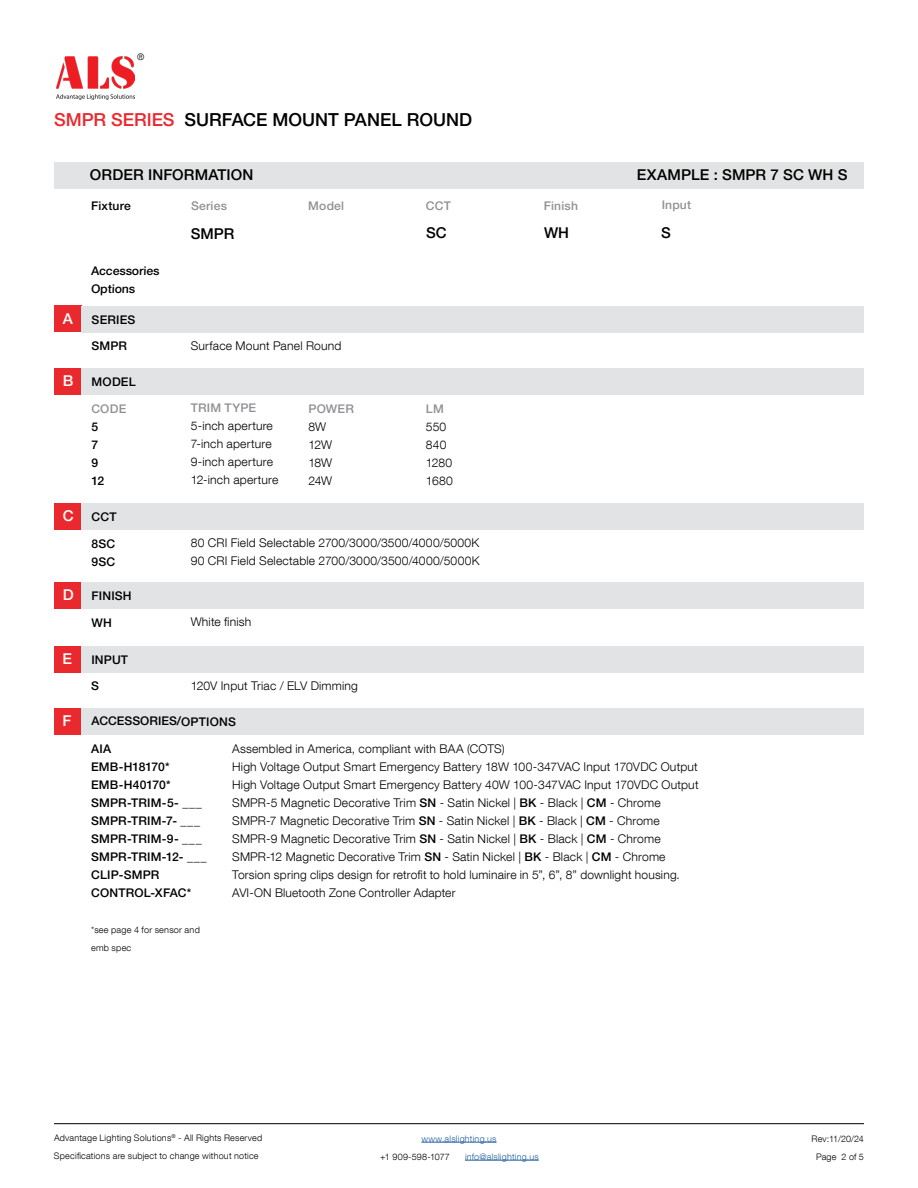
<style>
.page{position:relative;width:918px;height:1188px;background:#fff}
.page>*{position:absolute;margin:0;border:0;box-sizing:border-box;transform-origin:0 0}
.t1{font:500 18px "Helvetica Neue LT Pro";color:#000}
.t2{font:500 15px "Helvetica Neue LT Pro";letter-spacing:.005em;color:#000}
.t3{font:500 15px "Helvetica Neue LT Pro";color:#fff}
.t4{font:300 12px/18px "Helvetica Neue LT Com";letter-spacing:.015em;color:#000}
.t5{font:500 12px/18px "Helvetica Neue LT Pro";letter-spacing:.015em;color:#000}
.t6{font:500 12px "Helvetica Neue LT Pro";letter-spacing:.015em;color:#8f9194}
.t7{font:300 12px/18px "Helvetica Neue LT Com";letter-spacing:-.02em;color:#000}
.t8{font:300 9px/18px "Helvetica Neue LT Com";letter-spacing:.025em;color:#000}
.t9{font:300 9px "Helvetica Neue LT Com";letter-spacing:.025em;color:#215e9e}
.s1{color:#ea292f}
.s2{font-family:"Helvetica Neue LT Pro";font-weight:500}
</style>
<div class="page">
<hr style="left:421px;top:1142px;width:76px;height:1px;background:#215e9e">
<hr style="left:465px;top:1160px;width:74px;height:1px;background:#215e9e">
<hr style="left:54px;top:1123px;width:810px;height:1px;background:#000">
<img style="left:56px;top:57px;width:79px;height:43px">
<div style="left:82px;top:162px;width:782px;height:26px;background:#e2e3e4"></div>
<div style="left:54px;top:162px;width:27px;height:26px;background:#e2e3e4"></div>
<div style="left:54px;top:306px;width:28px;height:26px;background:#ea292f"></div>
<div style="left:54px;top:646px;width:27px;height:27px;background:#ea292f"></div>
<div style="left:54px;top:708px;width:27px;height:27px;background:#ea292f"></div>
<div style="left:54px;top:368px;width:28px;height:26px;background:#ea292f"></div>
<div style="left:54px;top:582px;width:28px;height:27px;background:#ea292f"></div>
<div style="left:54px;top:503px;width:28px;height:26px;background:#ea292f"></div>
<div style="left:82px;top:368px;width:782px;height:26px;background:#e2e3e4"></div>
<div style="left:82px;top:582px;width:782px;height:27px;background:#e2e3e4"></div>
<div style="left:82px;top:503px;width:782px;height:26px;background:#e2e3e4"></div>
<div style="left:82px;top:306px;width:782px;height:26px;background:#e2e3e4"></div>
<div style="left:81px;top:646px;width:783px;height:27px;background:#e2e3e4"></div>
<div style="left:81px;top:708px;width:783px;height:27px;background:#e2e3e4"></div>
<p class="t8" style="left:137px;top:48px;width:9px">®</p>
<h1 class="t1" style="left:54px;top:109px;width:420px"><span class="s1">SMPR SERIES</span> SURFACE MOUNT PANEL ROUND</h1>
<p class="t2" style="left:90px;top:166px;width:165px">ORDER INFORMATION</p>
<p class="t2" style="left:637px;top:166px;width:212px">EXAMPLE : SMPR 7 SC WH S</p>
<p class="t5" style="left:91px;top:197px;width:41px">Fixture</p>
<p class="t6" style="left:191px;top:199px;width:37px">Series</p>
<p class="t6" style="left:308px;top:199px;width:37px">Model</p>
<p class="t6" style="left:426px;top:199px;width:27px">CCT</p>
<p class="t6" style="left:544px;top:199px;width:36px">Finish</p>
<p class="t6" style="left:662px;top:198px;width:31px">Input</p>
<p class="t2" style="left:191px;top:224px;width:45px">SMPR</p>
<p class="t2" style="left:426px;top:223px;width:22px">SC</p>
<p class="t2" style="left:544px;top:223px;width:26px">WH</p>
<p class="t2" style="left:661px;top:223px;width:11px">S</p>
<p class="t5" style="left:91px;top:262px;width:70px">Accessories<br>Options</p>
<p class="t3" style="left:63px;top:309px;width:12px">A</p>
<p class="t5" style="left:92px;top:310px;width:45px">SERIES</p>
<p class="t5" style="left:91px;top:337px;width:37px">SMPR</p>
<p class="t4" style="left:191px;top:337px;width:152px">Surface Mount Panel Round</p>
<p class="t3" style="left:63px;top:372px;width:12px">B</p>
<p class="t5" style="left:92px;top:373px;width:46px">MODEL</p>
<p class="t6" style="left:91px;top:401px;width:36px">CODE</p>
<p class="t5" style="left:91px;top:417px;width:14px">5<br>7<br>9<br>12</p>
<p class="t6" style="left:191px;top:401px;width:67px">TRIM TYPE</p>
<p class="t4" style="left:191px;top:417px;width:89px">5-inch aperture<br>7-inch aperture<br>9-inch aperture<br>12-inch aperture</p>
<p class="t6" style="left:308px;top:401px;width:47px">POWER</p>
<p class="t7" style="left:308px;top:417px;width:25px">8W<br>12W<br>18W<br>24W</p>
<p class="t6" style="left:426px;top:401px;width:19px">LM</p>
<p class="t4" style="left:426px;top:417px;width:28px">550<br>840<br>1280<br>1680</p>
<p class="t3" style="left:63px;top:507px;width:12px">C</p>
<p class="t5" style="left:92px;top:507px;width:27px">CCT</p>
<p class="t5" style="left:91px;top:534px;width:25px">8SC<br>9SC</p>
<p class="t4" style="left:191px;top:534px;width:290px">80 CRI Field Selectable 2700/3000/3500/4000/5000K<br>90 CRI Field Selectable 2700/3000/3500/4000/5000K</p>
<p class="t3" style="left:63px;top:586px;width:12px">D</p>
<p class="t5" style="left:92px;top:587px;width:42px">FINISH</p>
<p class="t5" style="left:91px;top:613px;width:22px">WH</p>
<p class="t4" style="left:191px;top:613px;width:62px">White finish</p>
<p class="t3" style="left:62px;top:650px;width:11px">E</p>
<p class="t5" style="left:91px;top:651px;width:38px">INPUT</p>
<p class="t5" style="left:91px;top:677px;width:9px">S</p>
<p class="t4" style="left:191px;top:677px;width:169px">120V Input Triac / ELV Dimming</p>
<p class="t3" style="left:62px;top:712px;width:10px">F</p>
<p class="t5" style="left:91px;top:711px;width:146px">ACCESSORIES/OPTIONS</p>
<p class="t5" style="left:91px;top:739px;width:117px">AIA<br>EMB-H18170*<br>EMB-H40170*<br>SMPR-TRIM-5- ___<br>SMPR-TRIM-7- ___<br>SMPR-TRIM-9- ___<br>SMPR-TRIM-12- ___<br>CLIP-SMPR<br>CONTROL-XFAC*</p>
<p class="t8" style="left:91px;top:920px;width:110px">*see page 4 for sensor and emb spec</p>
<p class="t4" style="left:232px;top:739px;width:468px">Assembled in America, compliant with BAA (COTS)<br>High Voltage Output Smart Emergency Battery 18W 100-347VAC Input 170VDC Output High Voltage Output Smart Emergency Battery 40W 100-347VAC Input 170VDC Output SMPR-5 Magnetic Decorative Trim <span class="s2">SN</span> - Satin Nickel | <span class="s2">BK</span> - Black | <span class="s2">CM</span> - Chrome SMPR-7 Magnetic Decorative Trim <span class="s2">SN</span> - Satin Nickel | <span class="s2">BK</span> - Black | <span class="s2">CM</span> - Chrome SMPR-9 Magnetic Decorative Trim <span class="s2">SN</span> - Satin Nickel | <span class="s2">BK</span> - Black | <span class="s2">CM</span> - Chrome SMPR-12 Magnetic Decorative Trim <span class="s2">SN</span> - Satin Nickel | <span class="s2">BK</span> - Black | <span class="s2">CM</span> - Chrome Torsion spring clips design for retrofit to hold luminaire in 5”, 6”, 8” downlight housing.<br>AVI-ON Bluetooth Zone Controller Adapter</p>
<p class="t8" style="left:54px;top:1129px;width:210px">Advantage Lighting Solutions<sup>®</sup> - All Rights Reserved<br>Specifications are subject to change without notice</p>
<p class="t8" style="left:812px;top:1129px;width:54px;text-align:center">Rev:11/20/24<br>Page 2 of 5</p>
<p class="t9" style="left:421px;top:1133px;width:77px">www.alslighting.us</p>
<p class="t8" style="left:380px;top:1147px;width:71px">+1 909-598-1077</p>
<p class="t9" style="left:465px;top:1151px;width:75px">info@alslighting.us</p>
</div>
